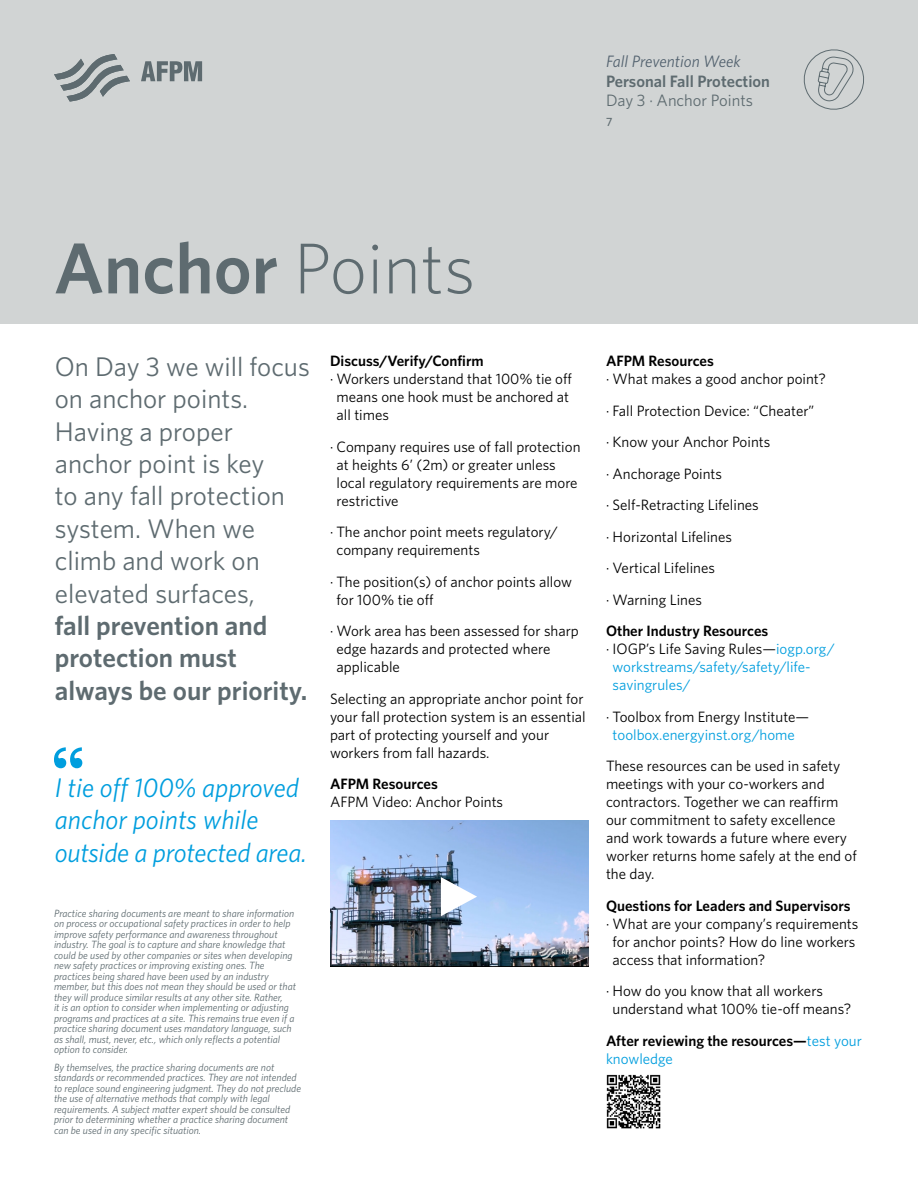
<style>
.page{position:relative;width:918px;height:1188px;background:#fff}
.page>*{position:absolute;margin:0;border:0;box-sizing:border-box;transform-origin:0 0}
.t1{font:600 72px "Whitney";color:#5e6b70}
.t2{font:27px/32.4px "Whitney";color:#5e6b70}
.t3{font:italic 27px/32.4px "Whitney";color:#009ede}
.t4{font:600 27px/32.4px "Whitney";color:#5e6b70}
.t5{font:600 16.5px "Whitney";color:#5e6b70}
.t6{font:italic 16.5px "Whitney";color:#53626f}
.t7{font:16.5px "Whitney";color:#5e6b70}
.t8{font:15px/18px "Whitney";color:#000}
.t9{font:600 15px/18px "Whitney";color:#000}
.t10{font:15px "Whitney";color:#009ede}
.t11{font:500 12px "Whitney";color:#5e6b70}
.t12{font:italic 10.5px/10.5px "Whitney";color:#5e6b70}
.s1{font-weight:300}
.s2{color:#009ede}
.s3{font-weight:400;color:#009ede}
</style>
<div class="page">
<div style="left:0;top:0;width:918px;height:324px;background:#d1d4d4"></div>
<svg style="left:54px;top:54px;width:76px;height:48px"></svg>
<svg style="left:141px;top:61px;width:61px;height:20px"></svg>
<svg style="left:803px;top:49px;width:61px;height:61px"></svg>
<svg style="left:54px;top:747px;width:28px;height:21px"></svg>
<img style="left:330px;top:821px;width:258px;height:146px">
<svg style="left:441px;top:877px;width:36px;height:39px"></svg>
<img style="left:606px;top:1074px;width:54px;height:54px">
<p class="t6" style="left:606px;top:51px;width:136px">Fall Prevention Week</p>
<p class="t5" style="left:606px;top:70px;width:166px">Personal Fall Protection</p>
<p class="t7" style="left:606px;top:90px;width:149px">Day 3 · Anchor Points</p>
<p class="t11" style="left:606px;top:114px;width:8px">7</p>
<h1 class="t1" style="left:54px;top:220px;width:423px">Anchor <span class="s1">Points</span></h1>
<h2 class="t2" style="left:55px;top:350px;width:257px">On Day 3 we will focus on anchor points.<br>Having a proper anchor point is key<br>to any fall protection system. When we climb and work on elevated surfaces,</h2>
<h2 class="t4" style="left:55px;top:609px;width:254px">fall prevention and protection must always be our priority.</h2>
<h2 class="t3" style="left:55px;top:771px;width:254px">I tie off 100% approved anchor points while outside a protected area.</h2>
<p class="t12" style="left:54px;top:908px;width:244px">Practice sharing documents are meant to share information on process or occupational safety practices in order to help improve safety performance and awareness throughout industry. The goal is to capture and share knowledge that could be used by other companies or sites when developing new safety practices or improving existing ones. The practices being shared have been used by an industry member, but this does not mean they should be used or that they will produce similar results at any other site. Rather,<br>it is an option to consider when implementing or adjusting programs and practices at a site. This remains true even if a practice sharing document uses mandatory language, such as shall, must, never, etc., which only reflects a potential option to consider.</p>
<p class="t12" style="left:54px;top:1061px;width:249px">By themselves, the practice sharing documents are not standards or recommended practices. They are not intended to replace sound engineering judgment. They do not preclude the use of alternative methods that comply with legal requirements. A subject matter expert should be consulted prior to determining whether a practice sharing document can be used in any specific situation.</p>
<p class="t9" style="left:330px;top:352px;width:155px">Discuss/Verify/Confirm</p>
<p class="t8" style="left:337px;top:370px;width:237px;text-indent:-7px">· Workers understand that 100% tie off means one hook must be anchored at all times</p>
<p class="t8" style="left:337px;top:437px;width:245px;text-indent:-7px">· Company requires use of fall protection at heights 6’ (2m) or greater unless local regulatory requirements are more restrictive</p>
<p class="t8" style="left:337px;top:523px;width:223px;text-indent:-7px">· The anchor point meets regulatory/ company requirements</p>
<p class="t8" style="left:337px;top:572px;width:237px;text-indent:-7px">· The position(s) of anchor points allow for 100% tie off</p>
<p class="t8" style="left:337px;top:622px;width:244px;text-indent:-7px">· Work area has been assessed for sharp edge hazards and protected where applicable</p>
<p class="t8" style="left:330px;top:689px;width:257px">Selecting an appropriate anchor point for your fall protection system is an essential part of protecting yourself and your workers from fall hazards.</p>
<p class="t9" style="left:330px;top:775px;width:109px">AFPM Resources</p>
<p class="t8" style="left:330px;top:793px;width:175px">AFPM Video: Anchor Points</p>
<p class="t9" style="left:606px;top:352px;width:109px">AFPM Resources</p>
<p class="t8" style="left:606px;top:363px;width:222px;line-height:31.5px">· What makes a good anchor point? · Fall Protection Device: “Cheater”<br>· Know your Anchor Points<br>· Anchorage Points<br>· Self-Retracting Lifelines<br>· Horizontal Lifelines<br>· Vertical Lifelines<br>· Warning Lines</p>
<p class="t9" style="left:606px;top:622px;width:164px">Other Industry Resources</p>
<p class="t8" style="left:606px;top:640px;width:230px">· IOGP’s Life Saving Rules—<span class="s2">iogp.org/</span></p>
<p class="t10" style="left:613px;top:657px;width:200px">workstreams/safety/safety/life-</p>
<p class="t10" style="left:613px;top:675px;width:79px">savingrules/</p>
<p class="t8" style="left:606px;top:707px;width:205px">· Toolbox from Energy Institute—</p>
<p class="t10" style="left:613px;top:725px;width:184px">toolbox.energyinst.org/home</p>
<p class="t8" style="left:606px;top:757px;width:252px">These resources can be used in safety meetings with your co-workers and contractors. Together we can reaffirm our commitment to safety excellence and work towards a future where every worker returns home safely at the end of the day.</p>
<p class="t9" style="left:606px;top:896px;width:246px">Questions for Leaders and Supervisors</p>
<p class="t8" style="left:613px;top:914px;width:247px;text-indent:-7px">· What are your company’s requirements for anchor points? How do line workers access that information?</p>
<p class="t8" style="left:613px;top:982px;width:240px;text-indent:-7px">· How do you know that all workers understand what 100% tie-off means?</p>
<p class="t9" style="left:606px;top:1031px;width:257px">After reviewing the resources—<span class="s3">test your knowledge</span></p>
</div>
